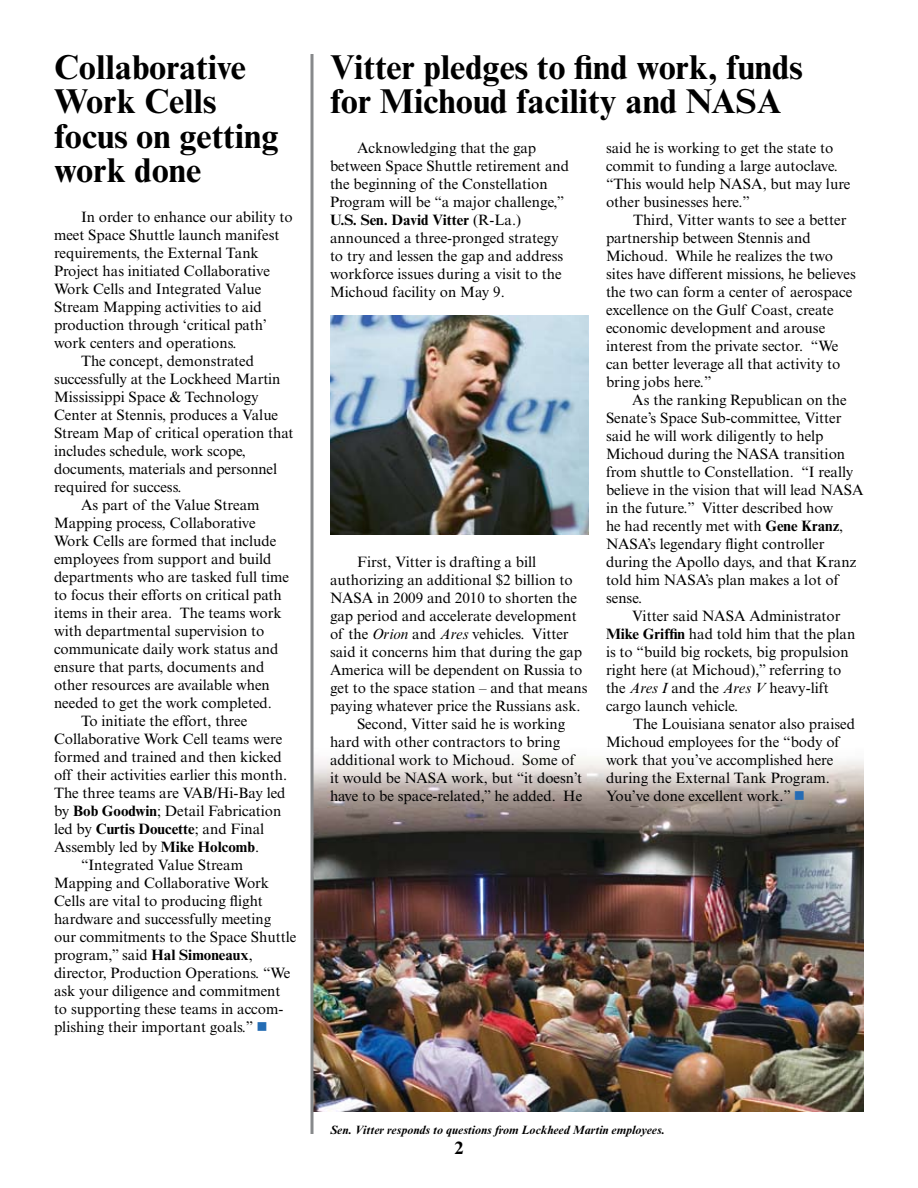
<style>
.page{position:relative;width:918px;height:1188px;background:#fff}
.page>*{position:absolute;margin:0;border:0;box-sizing:border-box;transform-origin:0 0}
.t1{font:700 34.5px/34.5px "Times New Roman MT Std";color:#000}
.t2{font:700 18px "Times New Roman MT Std";color:#000}
.t3{font:15px/18px "Times New Roman MT Std";color:#000}
.t4{font:italic 700 12px "Times New Roman MT Std";color:#000}
.s1{font-weight:700}
.s2{color:#246cb4}
.s3{font-style:italic}
</style>
<div class="page">
<img style="left:314px;top:758px;width:550px;height:354px">
<img style="left:330px;top:315px;width:258px;height:219px">
<svg style="left:310px;top:54px;width:4px;height:1080px;fill:#87898b"></svg>
<h1 class="t1" style="left:54px;top:49px;width:226px">Collaborative<br>Work Cells focus on getting work done</h1>
<p class="t3" style="left:81px;top:208px;width:213px">In order to enhance our ability to</p>
<p class="t3" style="left:54px;top:226px;width:227px">meet Space Shuttle launch manifest</p>
<p class="t3" style="left:54px;top:244px;width:206px">requirements, the External Tank</p>
<p class="t3" style="left:54px;top:262px;width:218px">Project has initiated Collaborative</p>
<p class="t3" style="left:54px;top:280px;width:209px">Work Cells and Integrated Value</p>
<p class="t3" style="left:54px;top:298px;width:209px">Stream Mapping activities to aid</p>
<p class="t3" style="left:54px;top:316px;width:215px">production through ‘critical path’</p>
<p class="t3" style="left:54px;top:334px;width:184px">work centers and operations.</p>
<p class="t3" style="left:81px;top:352px;width:175px">The concept, demonstrated</p>
<p class="t3" style="left:54px;top:370px;width:228px">successfully at the Lockheed Martin</p>
<p class="t3" style="left:54px;top:388px;width:206px">Mississippi Space &amp; Technology</p>
<p class="t3" style="left:54px;top:406px;width:226px">Center at Stennis, produces a Value</p>
<p class="t3" style="left:54px;top:424px;width:241px">Stream Map of critical operation that</p>
<p class="t3" style="left:54px;top:442px;width:194px">includes schedule, work scope,</p>
<p class="t3" style="left:54px;top:460px;width:225px">documents, materials and personnel</p>
<p class="t3" style="left:54px;top:478px;width:129px">required for success.</p>
<p class="t3" style="left:81px;top:496px;width:180px">As part of the Value Stream</p>
<p class="t3" style="left:54px;top:514px;width:203px">Mapping process, Collaborative</p>
<p class="t3" style="left:54px;top:532px;width:224px">Work Cells are formed that include</p>
<p class="t3" style="left:54px;top:550px;width:219px">employees from support and build</p>
<p class="t3" style="left:54px;top:568px;width:237px">departments who are tasked full time</p>
<p class="t3" style="left:54px;top:586px;width:229px">to focus their efforts on critical path</p>
<p class="t3" style="left:54px;top:604px;width:229px">items in their area. The teams work</p>
<p class="t3" style="left:54px;top:622px;width:212px">with departmental supervision to</p>
<p class="t3" style="left:54px;top:640px;width:226px">communicate daily work status and</p>
<p class="t3" style="left:54px;top:658px;width:212px">ensure that parts, documents and</p>
<p class="t3" style="left:54px;top:676px;width:217px">other resources are available when</p>
<p class="t3" style="left:54px;top:694px;width:219px">needed to get the work completed.</p>
<p class="t3" style="left:81px;top:712px;width:168px">To initiate the effort, three</p>
<p class="t3" style="left:54px;top:730px;width:230px">Collaborative Work Cell teams were</p>
<p class="t3" style="left:54px;top:748px;width:229px">formed and trained and then kicked</p>
<p class="t3" style="left:54px;top:766px;width:235px">off their activities earlier this month.</p>
<p class="t3" style="left:54px;top:784px;width:233px">The three teams are VAB/Hi-Bay led</p>
<p class="t3" style="left:54px;top:802px;width:229px">by <span class="s1">Bob Goodwin</span>; Detail Fabrication</p>
<p class="t3" style="left:54px;top:820px;width:212px">led by <span class="s1">Curtis Doucette</span>; and Final</p>
<p class="t3" style="left:54px;top:838px;width:207px">Assembly led by <span class="s1">Mike Holcomb</span>.</p>
<p class="t3" style="left:81px;top:856px;width:164px">“Integrated Value Stream</p>
<p class="t3" style="left:54px;top:874px;width:217px">Mapping and Collaborative Work</p>
<p class="t3" style="left:54px;top:892px;width:210px">Cells are vital to producing flight</p>
<p class="t3" style="left:54px;top:910px;width:219px">hardware and successfully meeting</p>
<p class="t3" style="left:54px;top:928px;width:244px">our commitments to the Space Shuttle</p>
<p class="t3" style="left:54px;top:946px;width:200px">program,” said <span class="s1">Hal Simoneaux</span>,</p>
<p class="t3" style="left:54px;top:964px;width:238px">director, Production Operations. “We</p>
<p class="t3" style="left:54px;top:982px;width:228px">ask your diligence and commitment</p>
<p class="t3" style="left:54px;top:1000px;width:231px">to supporting these teams in accom-</p>
<p class="t3" style="left:54px;top:1018px;width:215px">plishing their important goals.” <span class="s2">■</span></p>
<h1 class="t1" style="left:330px;top:49px;width:474px">Vitter pledges to find work, funds for Michoud facility and NASA</h1>
<p class="t3" style="left:330px;top:139px;width:241px;text-indent:27px">Acknowledging that the gap between Space Shuttle retirement and the beginning of the Constellation Program will be “a major challenge,” <span class="s1">U.S. Sen. David Vitter</span> (R-La.) announced a three-pronged strategy to try and lessen the gap and address workforce issues during a visit to the Michoud facility on May 9.</p>
<p class="t3" style="left:357px;top:553px;width:181px">First, Vitter is drafting a bill</p>
<p class="t3" style="left:330px;top:571px;width:244px">authorizing an additional $2 billion to</p>
<p class="t3" style="left:330px;top:589px;width:249px">NASA in 2009 and 2010 to shorten the</p>
<p class="t3" style="left:330px;top:607px;width:248px">gap period and accelerate development</p>
<p class="t3" style="left:330px;top:625px;width:240px">of the <span class="s3">Orion</span> and <span class="s3">Ares</span> vehicles. Vitter</p>
<p class="t3" style="left:330px;top:643px;width:254px">said it concerns him that during the gap</p>
<p class="t3" style="left:330px;top:661px;width:254px">America will be dependent on Russia to</p>
<p class="t3" style="left:330px;top:679px;width:259px">get to the space station – and that means</p>
<p class="t3" style="left:330px;top:697px;width:252px">paying whatever price the Russians ask.</p>
<p class="t3" style="left:357px;top:715px;width:210px">Second, Vitter said he is working</p>
<p class="t3" style="left:330px;top:733px;width:232px">hard with other contractors to bring</p>
<p class="t3" style="left:330px;top:751px;width:246px">additional work to Michoud. Some of</p>
<p class="t3" style="left:330px;top:769px;width:254px">it would be NASA work, but “it doesn’t</p>
<p class="t3" style="left:330px;top:787px;width:254px">have to be space-related,” he added. He</p>
<p class="t3" style="left:606px;top:139px;width:246px">said he is working to get the state to commit to funding a large autoclave. “This would help NASA, but may lure other businesses here.”</p>
<p class="t3" style="left:606px;top:211px;width:251px;text-indent:27px">Third, Vitter wants to see a better partnership between Stennis and Michoud. While he realizes the two sites have different missions, he believes the two can form a center of aerospace excellence on the Gulf Coast, create economic development and arouse interest from the private sector. “We can better leverage all that activity to bring jobs here.”</p>
<p class="t3" style="left:632px;top:391px;width:216px">As the ranking Republican on the</p>
<p class="t3" style="left:606px;top:409px;width:237px">Senate’s Space Sub-committee, Vitter</p>
<p class="t3" style="left:606px;top:427px;width:219px">said he will work diligently to help</p>
<p class="t3" style="left:606px;top:445px;width:241px">Michoud during the NASA transition</p>
<p class="t3" style="left:606px;top:463px;width:249px">from shuttle to Constellation. “I really</p>
<p class="t3" style="left:606px;top:481px;width:259px">believe in the vision that will lead NASA</p>
<p class="t3" style="left:606px;top:499px;width:229px">in the future.” Vitter described how</p>
<p class="t3" style="left:606px;top:517px;width:239px">he had recently met with <span class="s1">Gene Kranz</span>,</p>
<p class="t3" style="left:606px;top:535px;width:220px">NASA’s legendary flight controller</p>
<p class="t3" style="left:606px;top:553px;width:252px">during the Apollo days, and that Kranz</p>
<p class="t3" style="left:606px;top:571px;width:234px">told him NASA’s plan makes a lot of</p>
<p class="t3" style="left:606px;top:589px;width:38px">sense.</p>
<p class="t3" style="left:632px;top:607px;width:210px">Vitter said NASA Administrator</p>
<p class="t3" style="left:606px;top:625px;width:251px"><span class="s1">Mike Griffin</span> had told him that the plan</p>
<p class="t3" style="left:606px;top:643px;width:244px">is to “build big rockets, big propulsion</p>
<p class="t3" style="left:606px;top:661px;width:237px">right here (at Michoud),” referring to</p>
<p class="t3" style="left:606px;top:679px;width:224px">the <span class="s3">Ares I</span> and the <span class="s3">Ares V</span> heavy-lift</p>
<p class="t3" style="left:606px;top:697px;width:134px">cargo launch vehicle.</p>
<p class="t3" style="left:633px;top:715px;width:224px">The Louisiana senator also praised</p>
<p class="t3" style="left:606px;top:733px;width:235px">Michoud employees for the “body of</p>
<p class="t3" style="left:606px;top:751px;width:229px">work that you’ve accomplished here</p>
<p class="t3" style="left:606px;top:769px;width:226px">during the External Tank Program.</p>
<p class="t3" style="left:606px;top:787px;width:201px">You’ve done excellent work.” <span class="s2">■</span></p>
<p class="t4" style="left:330px;top:1123px;width:336px">Sen. Vitter responds to questions from Lockheed Martin employees.</p>
<p class="t2" style="left:454px;top:1136px;width:10px">2</p>
</div>
